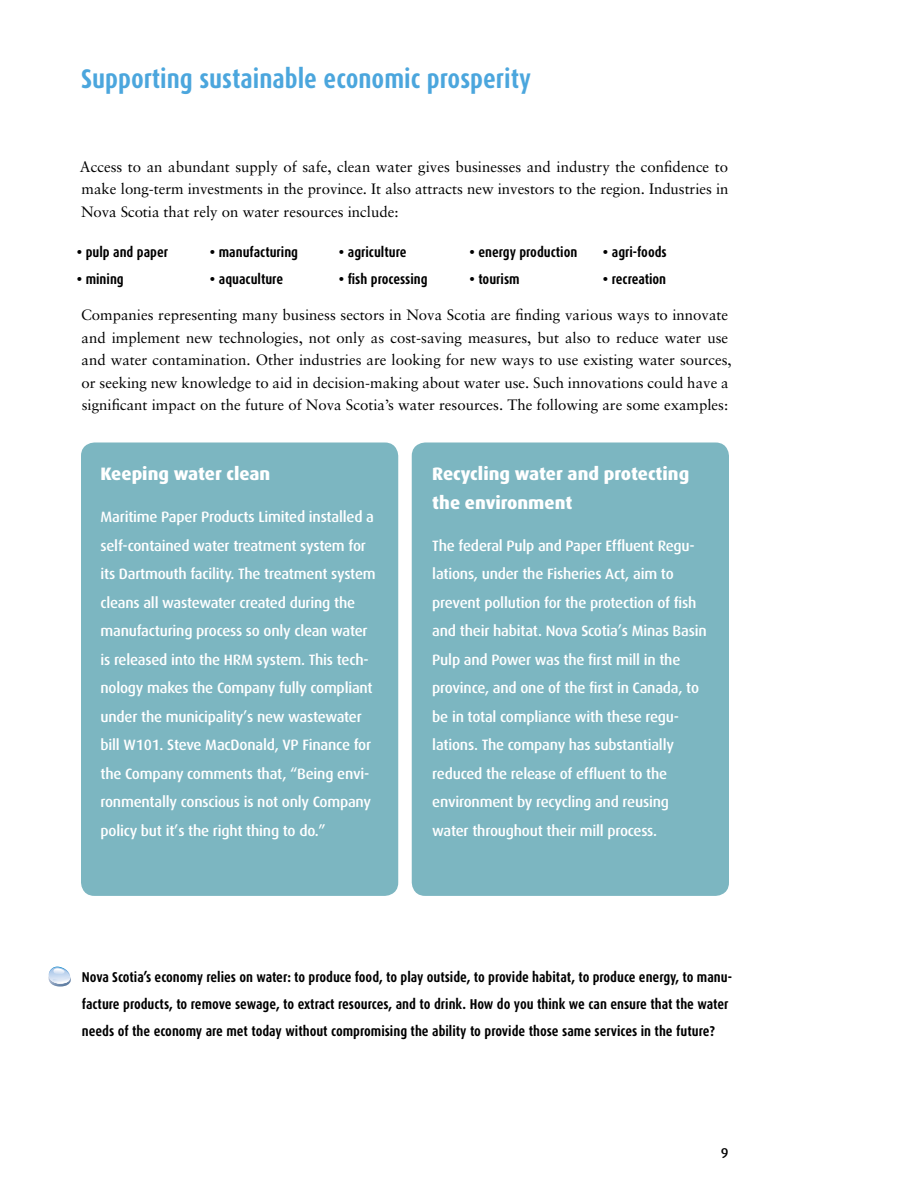
<style>
.page{position:relative;width:918px;height:1188px;background:#fff}
.page>*{position:absolute;margin:0;border:0;box-sizing:border-box;transform-origin:0 0}
.t1{font:700 27px "Dax Condensed";color:#4ba6dd}
.t2{font:800 18px/28.5px "Dax";color:#fff}
.t3{font:500 15px/28.5px "Dax";letter-spacing:-.015em;color:#fff}
.t4{font:15px/22.5px "Sabon";color:#000;text-align:justify}
.t5{font:700 14.25px/27px "Dax Condensed";color:#000}
.t6{font:500 14.25px "Dax";color:#000}
</style>
<div class="page">
<svg style="left:48px;top:967px;width:23px;height:20px"></svg>
<div style="left:412px;top:442px;width:317px;height:454px;background:#7cb6c1;border-radius:14px"></div>
<div style="left:81px;top:442px;width:317px;height:454px;background:#7cb6c1;border-radius:14px"></div>
<h1 class="t1" style="left:81px;top:64px;width:451px">Supporting sustainable economic prosperity</h1>
<p class="t4" style="left:80px;top:155px;width:650px">Access to an abundant supply of safe, clean water gives businesses and industry the confidence to make long-term investments in the province. It also attracts new investors to the region. Industries in Nova Scotia that rely on water resources include:</p>
<p class="t5" style="left:77px;top:239px;width:93px">• pulp and paper</p>
<p class="t5" style="left:210px;top:239px;width:90px">• manufacturing</p>
<p class="t5" style="left:339px;top:239px;width:69px">• agriculture</p>
<p class="t5" style="left:470px;top:239px;width:109px">• energy production</p>
<p class="t5" style="left:603px;top:239px;width:65px">• agri-foods</p>
<p class="t5" style="left:77px;top:266px;width:48px">• mining</p>
<p class="t5" style="left:210px;top:266px;width:75px">• aquaculture</p>
<p class="t5" style="left:339px;top:266px;width:90px">• fish processing</p>
<p class="t5" style="left:470px;top:266px;width:52px">• tourism</p>
<p class="t5" style="left:603px;top:266px;width:65px">• recreation</p>
<p class="t4" style="left:81px;top:303px;width:652px;text-align:left">Companies representing many business sectors in Nova Scotia are finding various ways to innovate and implement new technologies, not only as cost-saving measures, but also to reduce water use and water contamination. Other industries are looking for new ways to use existing water sources, or seeking new knowledge to aid in decision-making about water use. Such innovations could have a significant impact on the future of Nova Scotia’s water resources. The following are some examples:</p>
<p class="t2" style="left:100px;top:460px;width:171px">Keeping water clean</p>
<p class="t3" style="left:100px;top:503px;width:277px">Maritime Paper Products Limited installed a self-contained water treatment system for its Dartmouth facility. The treatment system cleans all wastewater created during the manufacturing process so only clean water is released into the HRM system. This tech&shy;nology makes the Company fully compliant under the municipality’s new wastewater bill W101. Steve MacDonald, VP Finance for the Company comments that, “Being envi&shy;ronmentally conscious is not only Company policy but it’s the right thing to do.”</p>
<p class="t2" style="left:432px;top:460px;width:259px">Recycling water and protecting the environment</p>
<p class="t3" style="left:432px;top:531px;width:276px">The federal Pulp and Paper Effluent Regu&shy;lations, under the Fisheries Act, aim to prevent pollution for the protection of fish and their habitat. Nova Scotia’s Minas Basin Pulp and Power was the first mill in the province, and one of the first in Canada, to be in total compliance with these regu&shy;lations. The company has substantially reduced the release of effluent to the environment by recycling and reusing water throughout their mill process.</p>
<p class="t5" style="left:82px;top:963px;width:652px">Nova Scotia’s economy relies on water: to produce food, to play outside, to provide habitat, to produce energy, to manu&shy;facture products, to remove sewage, to extract resources, and to drink. How do you think we can ensure that the water needs of the economy are met today without compromising the ability to provide those same services in the future?</p>
<p class="t6" style="left:721px;top:1146px;width:9px">9</p>
</div>
